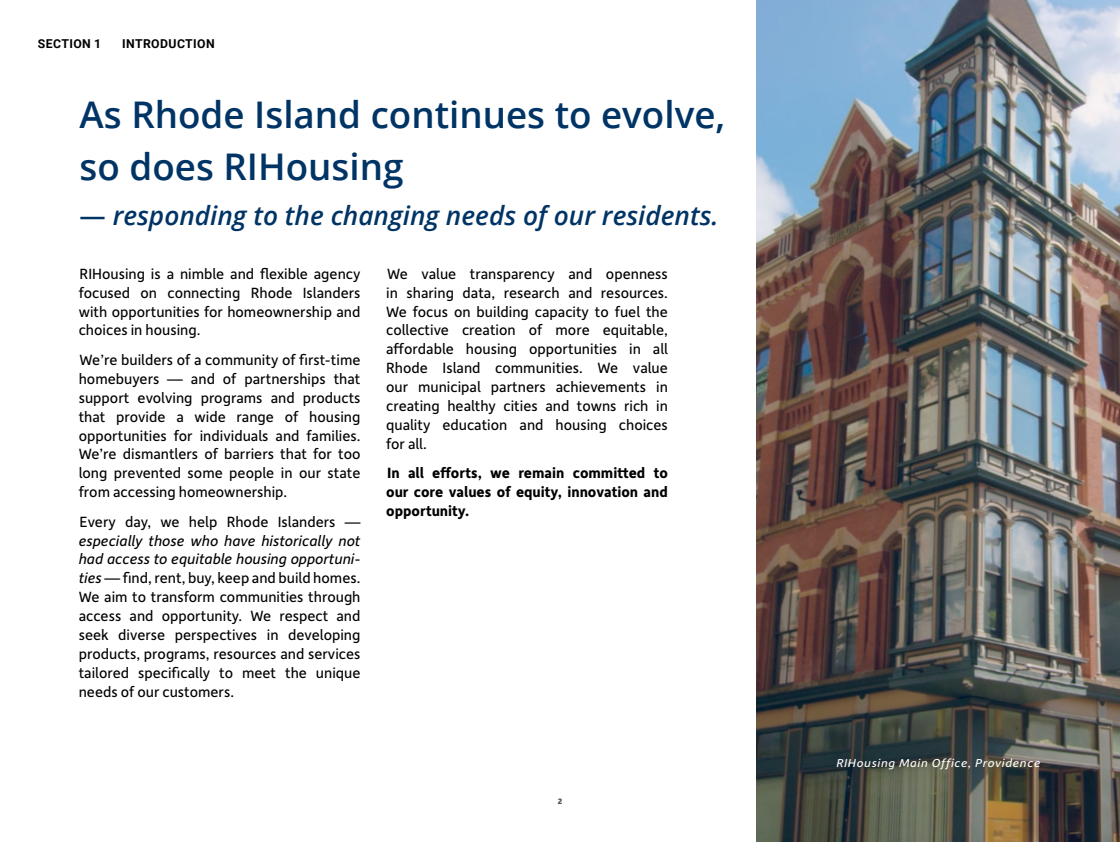
<style>
.page{position:relative;width:1120px;height:842px;background:#fff}
.page>*{position:absolute;margin:0;border:0;box-sizing:border-box;transform-origin:0 0}
.t1{font:600 36.75px "Open Sans";color:#003465}
.t2{font:italic 600 26.25px "Open Sans";color:#003465}
.t3{font:15.75px/18.9px "Depot New";color:#000;text-align:justify}
.t4{font:700 15.75px/18.9px "Depot New";color:#000;text-align:justify}
.t5{font:700 12.25px "Roboto";letter-spacing:.035em;color:#000}
.t6{font:italic 12.16px "Depot New";letter-spacing:.05em;color:#fff;scale:1.06 1}
.t7{font:700 10.5px "Depot New";color:#535353}
.s1{font-style:normal}
.s2{font-style:italic}
</style>
<div class="page">
<img style="left:757px;top:0;width:363px;height:842px">
<p class="t5" style="left:38px;top:35px;width:65px">SECTION 1</p>
<p class="t5" style="left:122px;top:35px;width:94px">INTRODUCTION</p>
<p class="t1" style="left:80px;top:89px;width:647px">As Rhode Island continues to evolve,</p>
<p class="t1" style="left:80px;top:141px;width:325px">so does RIHousing</p>
<p class="t2" style="left:80px;top:197px;width:640px"><span class="s1">—</span> responding to the changing needs of our residents.</p>
<p class="t3" style="left:79px;top:263px;width:283px">RIHousing is a nimble and flexible agency focused on connecting Rhode Islanders with opportunities for homeownership and choices in housing.</p>
<p class="t3" style="left:79px;top:349px;width:283px">We’re builders of a community of first-time homebuyers — and of partnerships that support evolving programs and products that provide a wide range of housing opportunities for individuals and families.<br>We’re dismantlers of barriers that for too long prevented some people in our state from accessing homeownership.</p>
<p class="t3" style="left:79px;top:511px;width:283px">Every day, we help Rhode Islanders — <span class="s2">especially those who have historically not had access to equitable housing opportuni&shy;ties</span> — find, rent, buy, keep and build homes.<br>We aim to transform communities through access and opportunity. We respect and seek diverse perspectives in developing products, programs, resources and services tailored specifically to meet the unique needs of our customers.</p>
<p class="t3" style="left:386px;top:263px;width:283px">We value transparency and openness in sharing data, research and resources.<br>We focus on building capacity to fuel the collective creation of more equitable, affordable housing opportunities in all Rhode Island communities. We value our municipal partners achievements in creating healthy cities and towns rich in quality education and housing choices for all.</p>
<p class="t4" style="left:386px;top:463px;width:283px">In all efforts, we remain committed to our core values of equity, innovation and opportunity.</p>
<p class="t7" style="left:558px;top:794px;width:6px">2</p>
<p class="t6" style="left:836px;top:755px;width:194px">RIHousing Main Office, Providence</p>
</div>
